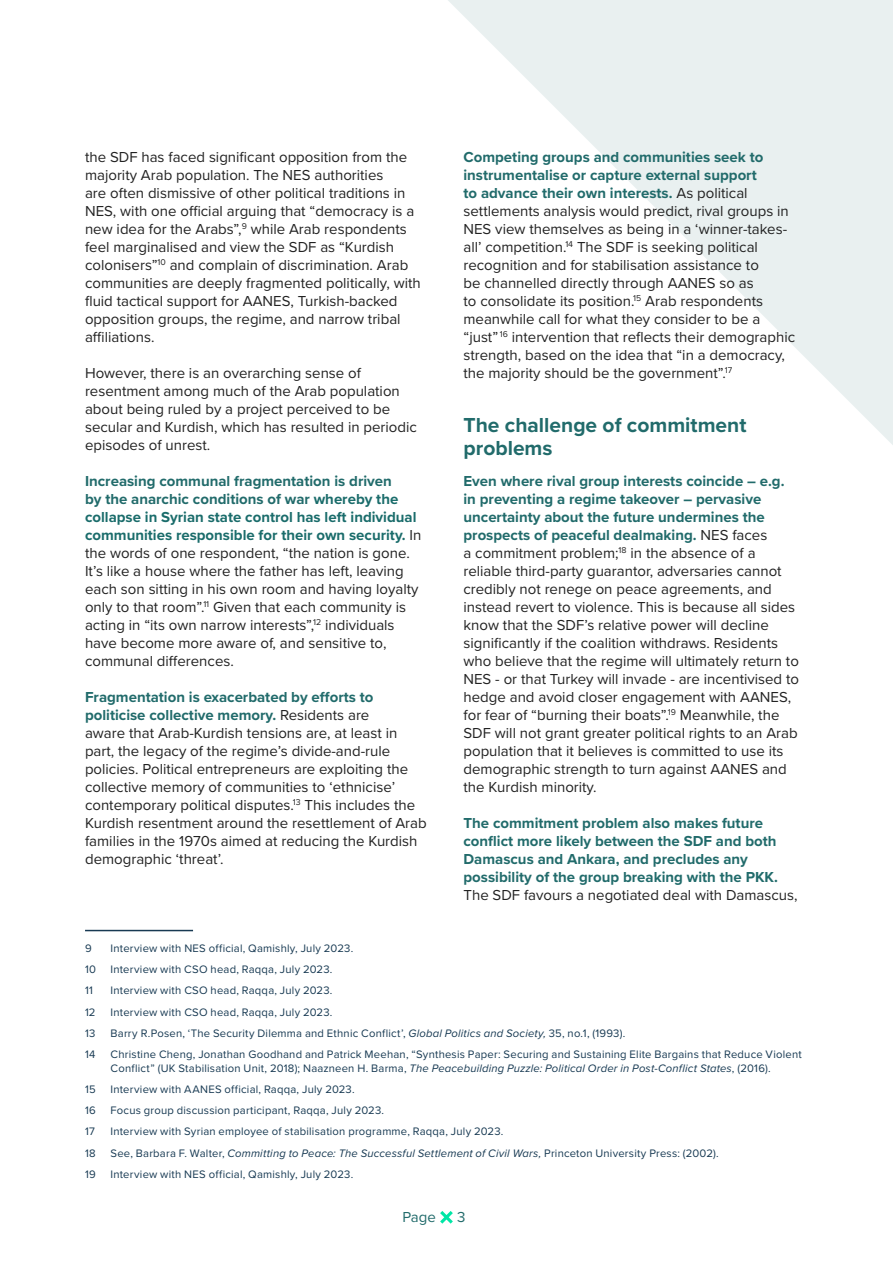
<style>
.page{position:relative;width:893px;height:1263px;background:#fff}
.page>*{position:absolute;margin:0;border:0;box-sizing:border-box;transform-origin:0 0}
.Heading_2_-_Section_-sub-headers__ver2{font:700 21px/22.5px "Proxima Nova";color:#216b6b}
.Normal_para{font:15px/18px "Proxima Nova";color:#222}
.Normal_para-2{font:700 15px/18px "Proxima Nova";color:#216b6b}
.t1{font:15px "Proxima Nova";color:#216b6b}
.Footnotes{font:11.25px/13.5px "Proxima Nova";letter-spacing:.02em;color:#183a53}
.Footnotes-2{font:italic 11.25px "Proxima Nova";letter-spacing:.015em;color:#183a53}
.s1{font-weight:700;color:#216b6b}
.s2{font-weight:700;color:#1a6c6b}
.s3{font-weight:400;color:#222}
.s4{font-style:italic}
.s5{font-style:normal}
</style>
<div class="page">
<svg style="left:448px;top:0;width:445px;height:445px;fill:#ecf2f2"></svg>
<svg style="left:440px;top:1211px;width:13px;height:13px"></svg>
<hr style="left:85px;top:930px;width:108px;height:1px;background:#183a53">
<p class="Normal_para" style="left:85px;top:147px;width:337px">the SDF has faced significant opposition from the majority Arab population. The NES authorities<br>are often dismissive of other political traditions in NES, with one official arguing that “democracy is a new idea for the Arabs”,<sup>9</sup> while Arab respondents feel marginalised and view the SDF as “Kurdish colonisers”<sup>10</sup> and complain of discrimination. Arab communities are deeply fragmented politically, with fluid tactical support for AANES, Turkish-backed opposition groups, the regime, and narrow tribal affiliations.</p>
<p class="Normal_para" style="left:85px;top:363px;width:333px">However, there is an overarching sense of resentment among much of the Arab population about being ruled by a project perceived to be secular and Kurdish, which has resulted in periodic episodes of unrest.</p>
<p class="Normal_para" style="left:85px;top:471px;width:338px"><span class="s1">Increasing communal fragmentation is driven<br>by the anarchic conditions of war</span> <span class="s2">whereby the collapse in Syrian state control has left individual communities responsible for their own security.</span> In the words of one respondent, “the nation is gone.<br>It’s like a house where the father has left, leaving each son sitting in his own room and having loyalty only to that room”.<sup>11</sup> Given that each community is acting in “its own narrow interests”,<sup>12</sup> individuals have become more aware of, and sensitive to, communal differences.</p>
<p class="Normal_para" style="left:85px;top:687px;width:343px"><span class="s1">Fragmentation is exacerbated by efforts to politicise collective memory.</span> Residents are<br>aware that Arab-Kurdish tensions are, at least in part, the legacy of the regime’s divide-and-rule policies. Political entrepreneurs are exploiting the collective memory of communities to ‘ethnicise’ contemporary political disputes.<sup>13</sup> This includes the Kurdish resentment around the resettlement of Arab families in the 1970s aimed at reducing the Kurdish demographic ‘threat’.</p>
<p class="Normal_para" style="left:463px;top:147px;width:333px"><span class="s1">Competing groups and communities seek to instrumentalise or capture external support<br>to advance their own interests.</span> As political settlements analysis would predict, rival groups in NES view themselves as being in a ‘winner-takes&shy;all’ competition.<sup>14</sup> The SDF is seeking political recognition and for stabilisation assistance to<br>be channelled directly through AANES so as<br>to consolidate its position.<sup>15</sup> Arab respondents meanwhile call for what they consider to be a “just” <sup>16</sup> intervention that reflects their demographic strength, based on the idea that “in a democracy, the majority should be the government”.<sup>17</sup></p>
<p class="Heading_2_-_Section_-sub-headers__ver2" style="left:463px;top:413px;width:284px">The challenge of commitment problems</p>
<p class="Normal_para" style="left:463px;top:471px;width:337px"><span class="s1">Even where rival group interests coincide – e.g. in preventing a regime takeover – pervasive uncertainty about the future undermines the prospects of peaceful dealmaking.</span> NES faces<br>a commitment problem;<sup>18</sup> in the absence of a reliable third-party guarantor, adversaries cannot credibly not renege on peace agreements, and instead revert to violence. This is because all sides know that the SDF’s relative power will decline significantly if the coalition withdraws. Residents who believe that the regime will ultimately return to NES - or that Turkey will invade - are incentivised to hedge and avoid closer engagement with AANES, for fear of “burning their boats”.<sup>19</sup> Meanwhile, the SDF will not grant greater political rights to an Arab population that it believes is committed to use its demographic strength to turn against AANES and the Kurdish minority.</p>
<p class="Normal_para-2" style="left:463px;top:814px;width:336px">The commitment problem also makes future conflict more likely between the SDF and both Damascus and Ankara, and precludes any possibility of the group breaking with the PKK.<br><span class="s3">The SDF favours a negotiated deal with Damascus,</span></p>
<p class="Footnotes" style="left:85px;top:941px;width:8px">9</p>
<p class="Footnotes" style="left:111px;top:941px;width:244px">Interview with NES official, Qamishly, July 2023.</p>
<p class="Footnotes" style="left:85px;top:962px;width:13px">10</p>
<p class="Footnotes" style="left:111px;top:962px;width:223px">Interview with CSO head, Raqqa, July 2023.</p>
<p class="Footnotes" style="left:85px;top:983px;width:9px">11</p>
<p class="Footnotes" style="left:111px;top:983px;width:223px">Interview with CSO head, Raqqa, July 2023.</p>
<p class="Footnotes" style="left:85px;top:1004px;width:12px">12</p>
<p class="Footnotes" style="left:111px;top:1004px;width:223px">Interview with CSO head, Raqqa, July 2023.</p>
<p class="Footnotes" style="left:85px;top:1026px;width:12px">13</p>
<p class="Footnotes" style="left:111px;top:1026px;width:516px">Barry R.Posen, ‘The Security Dilemma and Ethnic Conflict’, <span class="s4">Global Politics and Society,</span> 35, no.1, (1993).</p>
<p class="Footnotes" style="left:85px;top:1047px;width:12px">14</p>
<p class="Footnotes" style="left:111px;top:1047px;width:693px">Christine Cheng, Jonathan Goodhand and Patrick Meehan, “Synthesis Paper: Securing and Sustaining Elite Bargains that Reduce Violent<br>Conflict” (UK Stabilisation Unit, 2018); Naazneen H. Barma, <span class="s4">The Peacebuilding Puzzle: Political Order in Post-Conflict States</span>, (2016).</p>
<p class="Footnotes" style="left:85px;top:1082px;width:12px">15</p>
<p class="Footnotes" style="left:111px;top:1082px;width:246px">Interview with AANES official, Raqqa, July 2023.</p>
<p class="Footnotes" style="left:85px;top:1103px;width:12px">16</p>
<p class="Footnotes" style="left:111px;top:1103px;width:275px">Focus group discussion participant, Raqqa, July 2023.</p>
<p class="Footnotes" style="left:85px;top:1124px;width:11px">17</p>
<p class="Footnotes" style="left:111px;top:1124px;width:394px">Interview with Syrian employee of stabilisation programme, Raqqa, July 2023.</p>
<p class="Footnotes" style="left:85px;top:1146px;width:12px">18</p>
<p class="Footnotes-2" style="left:111px;top:1144px;width:610px"><span class="s5">See, Barbara F. Walter,</span> Committing to Peace: The Successful Settlement of Civil Wars, <span class="s5">Princeton University Press: (2002).</span></p>
<p class="Footnotes" style="left:85px;top:1167px;width:12px">19</p>
<p class="Footnotes" style="left:111px;top:1167px;width:244px">Interview with NES official, Qamishly, July 2023.</p>
<p class="t1" style="left:402px;top:1206px;width:35px">Page</p>
<p class="t1" style="left:457px;top:1206px;width:10px">3</p>
</div>
